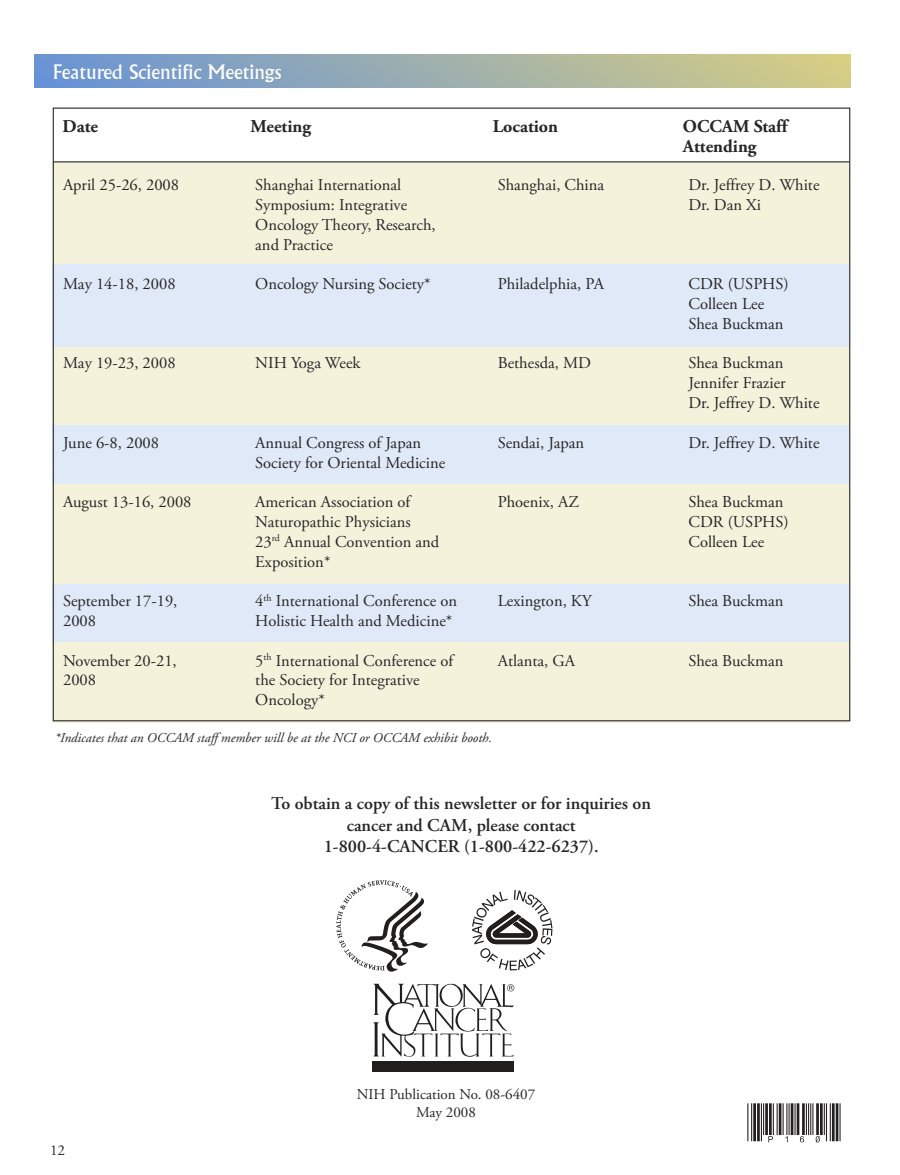
<style>
.page{position:relative;width:900px;height:1175px;background:#fff}
.page>*{position:absolute;margin:0;border:0;box-sizing:border-box;transform-origin:0 0}
.t1{font:19.5px "Albertus";color:#fff}
.t2{font:600 18px/21.6px "Adobe Garamond Pro";color:#272627;text-align:center}
.t3{font:700 18px/19.5px "Adobe Garamond Pro";color:#272627}
.t4{font:16.5px/19.8px "Adobe Garamond Pro";color:#272627}
.t5{font:15px/18px "Adobe Garamond Pro";color:#272627;text-align:center}
.t6{font:italic 13.5px "Adobe Garamond Pro";color:#272627}
</style>
<div class="page">
<div style="left:52px;top:162px;width:796px;height:560px;background:#f5f2dc"></div>
<div style="left:52px;top:584px;width:796px;height:58px;background:#e0e9f7"></div>
<svg style="left:336px;top:880px;width:92px;height:91px"></svg>
<svg style="left:472px;top:890px;width:80px;height:80px"></svg>
<div style="left:372px;top:1061px;width:141px;height:11px;background:#211f1e"></div>
<svg style="left:373px;top:983px;width:141px;height:74px"></svg>
<div style="left:52px;top:265px;width:796px;height:82px;background:#e0e9f7"></div>
<hr style="left:53px;top:161px;width:796px;height:1px;background:#272627">
<div style="left:34px;top:55px;width:816px;height:32px;background:linear-gradient(to right,#6792d6,#d6ce83)"></div>
<div style="left:52px;top:425px;width:796px;height:59px;background:#e0e9f7"></div>
<svg style="left:747px;top:1103px;width:94px;height:40px"></svg>
<hr style="left:760px;top:1103px;width:1px;height:38px;background:#231f20">
<hr style="left:756px;top:1103px;width:3px;height:38px;background:#231f20">
<hr style="left:753px;top:1103px;width:2px;height:38px;background:#231f20">
<hr style="left:750px;top:1103px;width:1px;height:38px;background:#231f20">
<hr style="left:747px;top:1103px;width:1px;height:38px;background:#231f20">
<svg style="left:762px;top:1103px;width:62px;height:39px"></svg>
<hr style="left:839px;top:1103px;width:1px;height:38px;background:#231f20">
<hr style="left:835px;top:1103px;width:3px;height:38px;background:#231f20">
<hr style="left:831px;top:1103px;width:3px;height:38px;background:#231f20">
<hr style="left:829px;top:1103px;width:1px;height:38px;background:#231f20">
<hr style="left:825px;top:1103px;width:1px;height:38px;background:#231f20">
<p class="t1" style="left:53px;top:64px;width:230px">Featured Scientific Meetings</p>
<p class="t3" style="left:63px;top:118px;width:37px">Date</p>
<p class="t3" style="left:250px;top:118px;width:62px">Meeting</p>
<p class="t3" style="left:492px;top:118px;width:67px">Location</p>
<p class="t3" style="left:682px;top:118px;width:106px">OCCAM Staff<br>Attending</p>
<p class="t4" style="left:63px;top:176px;width:117px">April 25-26, 2008</p>
<p class="t4" style="left:63px;top:275px;width:114px">May 14-18, 2008</p>
<p class="t4" style="left:255px;top:176px;width:182px">Shanghai International<br>Symposium: Integrative<br>Oncology Theory, Research, and Practice</p>
<p class="t4" style="left:255px;top:275px;width:177px">Oncology Nursing Society*</p>
<p class="t4" style="left:497px;top:176px;width:108px">Shanghai, China</p>
<p class="t4" style="left:497px;top:275px;width:108px">Philadelphia, PA</p>
<p class="t4" style="left:63px;top:355px;width:114px">May 19-23, 2008</p>
<p class="t4" style="left:255px;top:355px;width:107px">NIH Yoga Week</p>
<p class="t4" style="left:497px;top:355px;width:95px">Bethesda, MD</p>
<p class="t4" style="left:63px;top:434px;width:97px">June 6-8, 2008</p>
<p class="t4" style="left:63px;top:493px;width:130px">August 13-16, 2008</p>
<p class="t4" style="left:63px;top:592px;width:116px">September 17-19,<br>2008</p>
<p class="t4" style="left:63px;top:652px;width:115px">November 20-21,<br>2008</p>
<p class="t4" style="left:255px;top:434px;width:191px">Annual Congress of Japan<br>Society for Oriental Medicine</p>
<p class="t4" style="left:255px;top:493px;width:185px">American Association of<br>Naturopathic Physicians<br>23<sup>rd</sup> Annual Convention and<br>Exposition*</p>
<p class="t4" style="left:255px;top:592px;width:203px">4<sup>th</sup> International Conference on<br>Holistic Health and Medicine*</p>
<p class="t4" style="left:255px;top:652px;width:199px">5<sup>th</sup> International Conference of the Society for Integrative<br>Oncology*</p>
<p class="t4" style="left:497px;top:434px;width:88px">Sendai, Japan</p>
<p class="t4" style="left:497px;top:493px;width:83px">Phoenix, AZ</p>
<p class="t4" style="left:497px;top:592px;width:95px">Lexington, KY</p>
<p class="t4" style="left:497px;top:652px;width:79px">Atlanta, GA</p>
<p class="t6" style="left:55px;top:732px;width:438px">*Indicates that an OCCAM staffmember will be at the NCI or OCCAM exhibit booth.</p>
<p class="t2" style="left:271px;top:794px;width:381px">To obtain a copy of this newsletter or for inquiries on cancer and CAM, please contact<br>1-800-4-CANCER (1-800-422-6237).</p>
<p class="t4" style="left:688px;top:176px;width:132px">Dr. Jeffrey D. White<br>Dr. Dan Xi</p>
<p class="t4" style="left:688px;top:275px;width:102px">CDR (USPHS)<br>Colleen Lee<br>Shea Buckman</p>
<p class="t4" style="left:688px;top:355px;width:132px">Shea Buckman<br>Jennifer Frazier<br>Dr. Jeffrey D. White</p>
<p class="t4" style="left:688px;top:434px;width:132px">Dr. Jeffrey D. White</p>
<p class="t4" style="left:688px;top:493px;width:102px">Shea Buckman<br>CDR (USPHS)<br>Colleen Lee</p>
<p class="t4" style="left:688px;top:592px;width:96px">Shea Buckman</p>
<p class="t4" style="left:688px;top:652px;width:96px">Shea Buckman</p>
<p class="t5" style="left:50px;top:1142px;width:16px">12</p>
<p class="t5" style="left:356px;top:1086px;width:180px">NIH Publication No. 08-6407<br>May 2008</p>
</div>
